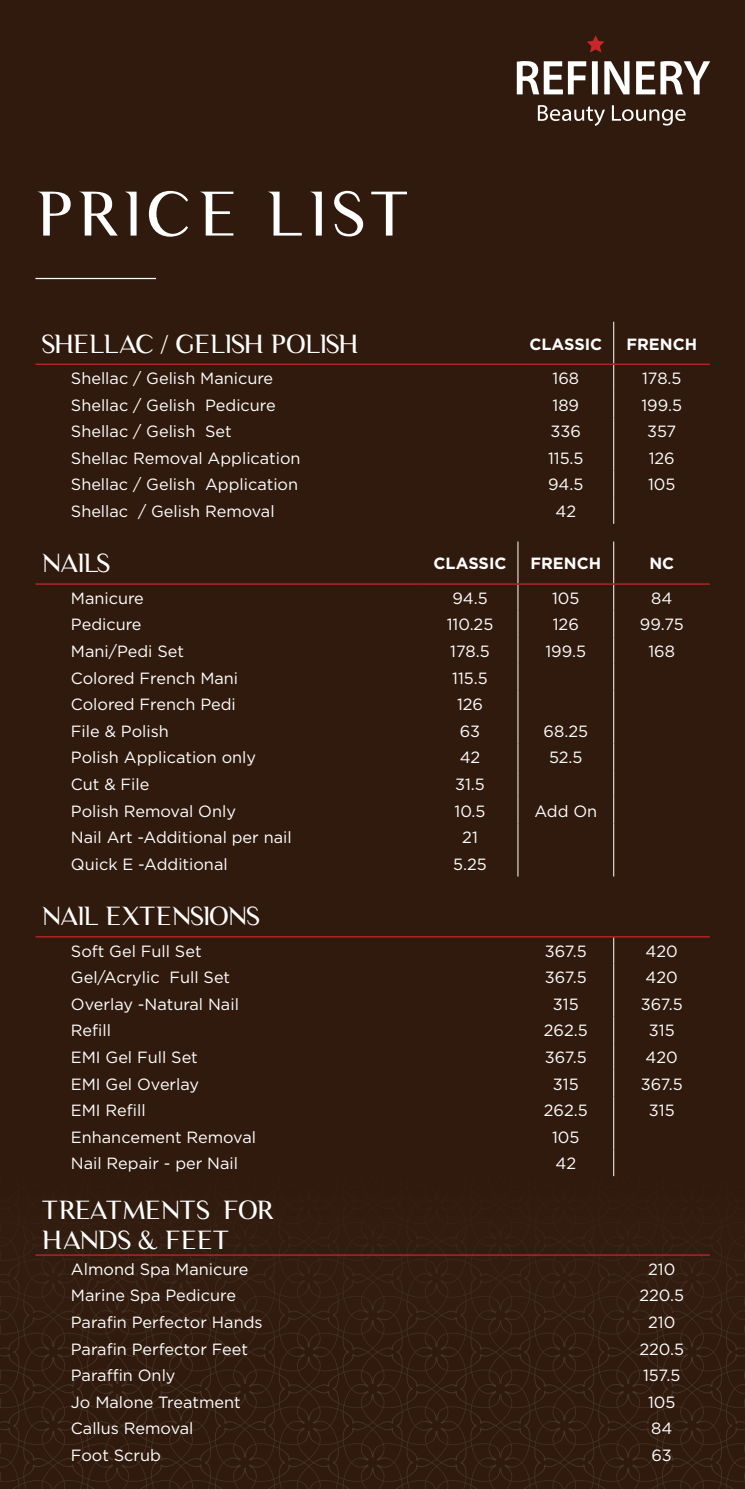
<style>
.page{position:relative;width:745px;height:1489px;background:#fff}
.page>*{position:absolute;margin:0;border:0;box-sizing:border-box;transform-origin:0 0}
.t1{font:60px "Luxia Display";letter-spacing:.065em;color:#fff}
.t2{font:25px/30px "Luxia Display";color:#fff}
.t3{font:25px "Luxia Display";letter-spacing:-.055em;color:#fff}
.t4{font:25px "Luxia Display";letter-spacing:-.02em;color:#fff}
.t5{font:16.25px "Gotham";color:#fff}
.t6{font:700 16.25px "Gotham";color:#fff}
</style>
<div class="page">
<div style="left:0;top:0;width:744px;height:1488px;background:#301a0d"></div>
<svg style="left:0;top:1377px;width:744px;height:111px"></svg>
<svg style="left:587px;top:35px;width:17px;height:18px"></svg>
<svg style="left:604px;top:61px;width:25px;height:33px"></svg>
<svg style="left:636px;top:61px;width:73px;height:33px"></svg>
<svg style="left:516px;top:61px;width:81px;height:33px"></svg>
<svg style="left:611px;top:105px;width:74px;height:21px"></svg>
<svg style="left:537px;top:105px;width:67px;height:21px"></svg>
<hr style="left:35px;top:278px;width:121px;height:1px;background:#fff">
<hr style="left:613px;top:322px;width:1px;height:41px;background:#fff">
<svg style="left:613px;top:365px;width:1px;height:159px"></svg>
<svg style="left:613px;top:937px;width:1px;height:238px"></svg>
<hr style="left:517px;top:541px;width:1px;height:42px;background:#fff">
<hr style="left:613px;top:541px;width:1px;height:42px;background:#fff">
<svg style="left:517px;top:584px;width:1px;height:292px"></svg>
<svg style="left:613px;top:584px;width:1px;height:292px"></svg>
<hr style="left:35px;top:583px;width:387px;height:1px;background:#c7272a">
<hr style="left:422px;top:583px;width:95px;height:1px;background:#c7272a">
<hr style="left:517px;top:583px;width:96px;height:1px;background:#c7272a">
<hr style="left:613px;top:583px;width:96px;height:1px;background:#c7272a">
<hr style="left:35px;top:936px;width:387px;height:1px;background:#c7272a">
<hr style="left:422px;top:936px;width:95px;height:1px;background:#c7272a">
<hr style="left:517px;top:936px;width:96px;height:1px;background:#c7272a">
<hr style="left:613px;top:936px;width:96px;height:1px;background:#c7272a">
<hr style="left:35px;top:363px;width:387px;height:2px;background:#c7272a">
<hr style="left:422px;top:363px;width:95px;height:2px;background:#c7272a">
<hr style="left:517px;top:363px;width:96px;height:2px;background:#c7272a">
<hr style="left:613px;top:363px;width:96px;height:2px;background:#c7272a">
<hr style="left:35px;top:1254px;width:387px;height:1px;background:#c7272a">
<hr style="left:422px;top:1254px;width:95px;height:1px;background:#c7272a">
<hr style="left:517px;top:1254px;width:96px;height:1px;background:#c7272a">
<hr style="left:613px;top:1254px;width:96px;height:1px;background:#c7272a">
<h1 class="t1" style="left:35px;top:177px;width:375px">PRICE LIST</h1>
<h2 class="t3" style="left:41px;top:328px;width:319px">SHELLAC / GELISH POLISH</h2>
<p class="t6" style="left:529px;top:333px;width:74px">CLASSIC</p>
<p class="t6" style="left:626px;top:333px;width:72px">FRENCH</p>
<p class="t5" style="left:71px;top:368px;width:204px">Shellac / Gelish Manicure</p>
<p class="t5" style="left:552px;top:368px;width:28px">168</p>
<p class="t5" style="left:641px;top:368px;width:41px">178.5</p>
<p class="t5" style="left:71px;top:394px;width:206px">Shellac / Gelish Pedicure</p>
<p class="t5" style="left:552px;top:394px;width:28px">189</p>
<p class="t5" style="left:641px;top:394px;width:42px">199.5</p>
<p class="t5" style="left:71px;top:421px;width:162px">Shellac / Gelish Set</p>
<p class="t5" style="left:550px;top:421px;width:32px">336</p>
<p class="t5" style="left:646px;top:421px;width:31px">357</p>
<p class="t5" style="left:71px;top:447px;width:231px">Shellac Removal Application</p>
<p class="t5" style="left:547px;top:447px;width:37px">115.5</p>
<p class="t5" style="left:648px;top:447px;width:28px">126</p>
<p class="t5" style="left:71px;top:474px;width:228px">Shellac / Gelish Application</p>
<p class="t5" style="left:547px;top:474px;width:37px">94.5</p>
<p class="t5" style="left:647px;top:474px;width:29px">105</p>
<p class="t5" style="left:71px;top:501px;width:205px">Shellac / Gelish Removal</p>
<p class="t5" style="left:555px;top:501px;width:22px">42</p>
<h2 class="t4" style="left:41px;top:548px;width:70px">NAILS</h2>
<p class="t6" style="left:433px;top:552px;width:74px">CLASSIC</p>
<p class="t6" style="left:530px;top:552px;width:72px">FRENCH</p>
<p class="t6" style="left:649px;top:552px;width:26px">NC</p>
<p class="t5" style="left:71px;top:587px;width:74px">Manicure</p>
<p class="t5" style="left:452px;top:587px;width:37px">94.5</p>
<p class="t5" style="left:551px;top:587px;width:29px">105</p>
<p class="t5" style="left:650px;top:587px;width:23px">84</p>
<p class="t5" style="left:71px;top:614px;width:72px">Pedicure</p>
<p class="t5" style="left:446px;top:614px;width:48px">110.25</p>
<p class="t5" style="left:552px;top:614px;width:28px">126</p>
<p class="t5" style="left:639px;top:614px;width:45px">99.75</p>
<p class="t5" style="left:71px;top:641px;width:114px">Mani/Pedi Set</p>
<p class="t5" style="left:450px;top:641px;width:41px">178.5</p>
<p class="t5" style="left:545px;top:641px;width:42px">199.5</p>
<p class="t5" style="left:648px;top:641px;width:28px">168</p>
<p class="t5" style="left:71px;top:667px;width:169px">Colored French Mani</p>
<p class="t5" style="left:452px;top:667px;width:37px">115.5</p>
<p class="t5" style="left:71px;top:694px;width:166px">Colored French Pedi</p>
<p class="t5" style="left:456px;top:694px;width:28px">126</p>
<p class="t5" style="left:71px;top:720px;width:99px">File &amp; Polish</p>
<p class="t5" style="left:459px;top:720px;width:22px">63</p>
<p class="t5" style="left:543px;top:720px;width:46px">68.25</p>
<p class="t5" style="left:71px;top:747px;width:186px">Polish Application only</p>
<p class="t5" style="left:459px;top:747px;width:22px">42</p>
<p class="t5" style="left:548px;top:747px;width:35px">52.5</p>
<p class="t5" style="left:71px;top:773px;width:80px">Cut &amp; File</p>
<p class="t5" style="left:455px;top:773px;width:31px">31.5</p>
<p class="t5" style="left:71px;top:800px;width:166px">Polish Removal Only</p>
<p class="t5" style="left:454px;top:800px;width:33px">10.5</p>
<p class="t5" style="left:534px;top:800px;width:64px">Add On</p>
<p class="t5" style="left:71px;top:827px;width:222px">Nail Art -Additional per nail</p>
<p class="t5" style="left:462px;top:827px;width:17px">21</p>
<p class="t5" style="left:71px;top:853px;width:158px">Quick E -Additional</p>
<p class="t5" style="left:453px;top:853px;width:35px">5.25</p>
<h2 class="t2" style="left:41px;top:900px;width:220px">NAIL EXTENSIONS</h2>
<p class="t5" style="left:71px;top:940px;width:132px">Soft Gel Full Set</p>
<p class="t5" style="left:544px;top:940px;width:44px">367.5</p>
<p class="t5" style="left:645px;top:940px;width:34px">420</p>
<p class="t5" style="left:71px;top:967px;width:161px">Gel/Acrylic Full Set</p>
<p class="t5" style="left:544px;top:967px;width:44px">367.5</p>
<p class="t5" style="left:645px;top:967px;width:34px">420</p>
<p class="t5" style="left:71px;top:993px;width:169px">Overlay -Natural Nail</p>
<p class="t5" style="left:552px;top:993px;width:27px">315</p>
<p class="t5" style="left:640px;top:993px;width:44px">367.5</p>
<p class="t5" style="left:71px;top:1020px;width:42px">Refill</p>
<p class="t5" style="left:543px;top:1020px;width:45px">262.5</p>
<p class="t5" style="left:648px;top:1020px;width:27px">315</p>
<p class="t5" style="left:71px;top:1046px;width:128px">EMI Gel Full Set</p>
<p class="t5" style="left:544px;top:1046px;width:44px">367.5</p>
<p class="t5" style="left:645px;top:1046px;width:34px">420</p>
<p class="t5" style="left:71px;top:1073px;width:130px">EMI Gel Overlay</p>
<p class="t5" style="left:552px;top:1073px;width:27px">315</p>
<p class="t5" style="left:640px;top:1073px;width:44px">367.5</p>
<p class="t5" style="left:71px;top:1099px;width:76px">EMI Refill</p>
<p class="t5" style="left:543px;top:1099px;width:45px">262.5</p>
<p class="t5" style="left:648px;top:1099px;width:27px">315</p>
<p class="t5" style="left:71px;top:1126px;width:186px">Enhancement Removal</p>
<p class="t5" style="left:551px;top:1126px;width:29px">105</p>
<p class="t5" style="left:71px;top:1153px;width:168px">Nail Repair - per Nail</p>
<p class="t5" style="left:555px;top:1153px;width:22px">42</p>
<h2 class="t2" style="left:41px;top:1194px;width:234px">TREATMENTS FOR<br>HANDS &amp; FEET</h2>
<p class="t5" style="left:71px;top:1258px;width:179px">Almond Spa Manicure</p>
<p class="t5" style="left:647px;top:1258px;width:29px">210</p>
<p class="t5" style="left:71px;top:1285px;width:166px">Marine Spa Pedicure</p>
<p class="t5" style="left:639px;top:1285px;width:46px">220.5</p>
<p class="t5" style="left:71px;top:1311px;width:193px">Parafin Perfector Hands</p>
<p class="t5" style="left:647px;top:1311px;width:29px">210</p>
<p class="t5" style="left:71px;top:1338px;width:178px">Parafin Perfector Feet</p>
<p class="t5" style="left:639px;top:1338px;width:46px">220.5</p>
<p class="t5" style="left:71px;top:1364px;width:106px">Paraffin Only</p>
<p class="t5" style="left:642px;top:1364px;width:39px">157.5</p>
<p class="t5" style="left:71px;top:1391px;width:171px">Jo Malone Treatment</p>
<p class="t5" style="left:647px;top:1391px;width:29px">105</p>
<p class="t5" style="left:71px;top:1417px;width:124px">Callus Removal</p>
<p class="t5" style="left:650px;top:1417px;width:23px">84</p>
<p class="t5" style="left:71px;top:1444px;width:91px">Foot Scrub</p>
<p class="t5" style="left:651px;top:1444px;width:22px">63</p>
</div>
